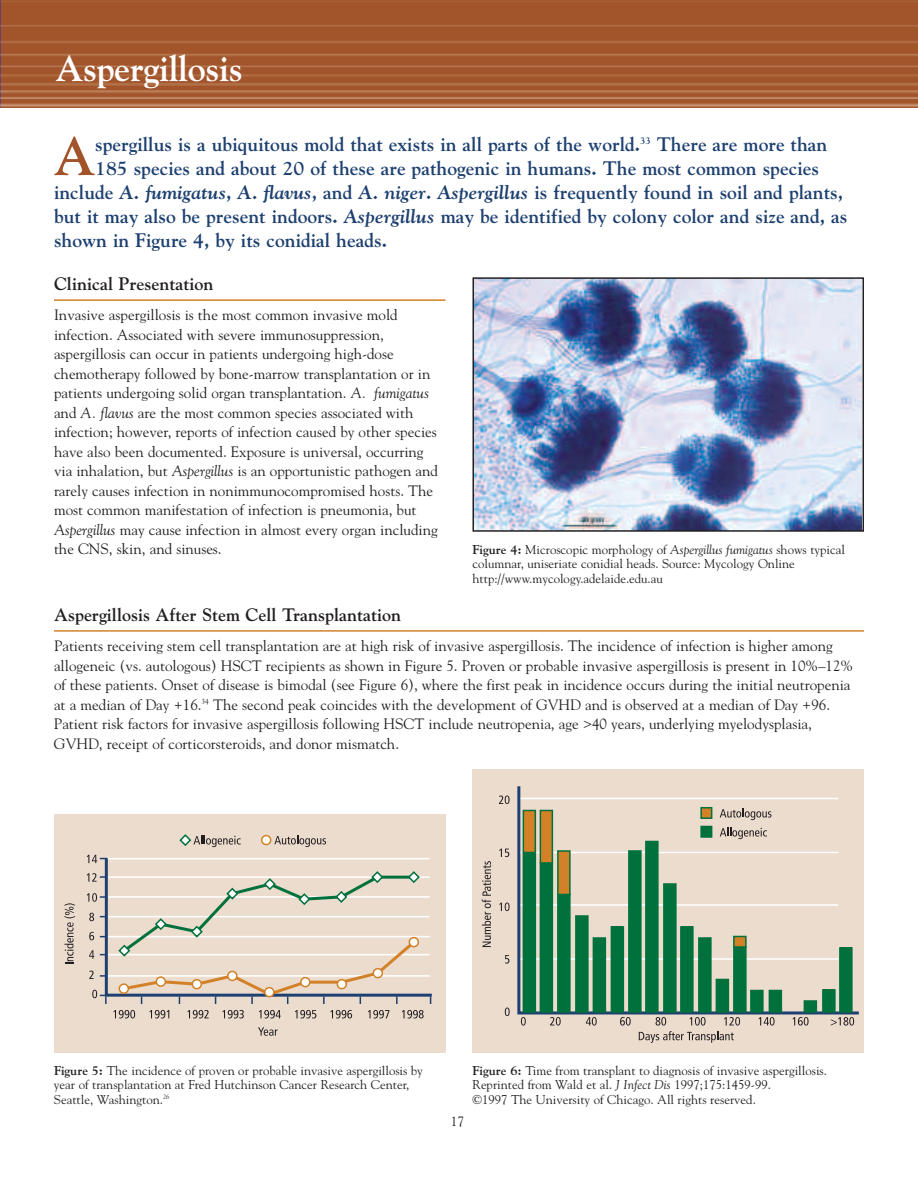
<style>
.page{position:relative;width:918px;height:1188px;background:#fff}
.page>*{position:absolute;margin:0;border:0;box-sizing:border-box;transform-origin:0 0}
.t1{font:700 53.7px "Goudy";color:#a2532a}
.t2{font:700 36px "Goudy";letter-spacing:-.01em;color:#fff}
.t3{font:700 19.5px "Goudy";color:#1d4070}
.t4{font:700 18px "Goudy";color:#231f20}
.t5{font:15px/19.5px "Goudy";color:#231f20}
.t6{font:13.5px "Goudy";color:#231f20}
.t7{font:12.75px/14.2px "Goudy";color:#231f20}
.s1{font-style:italic}
.s2{font-weight:700}
</style>
<div class="page">
<hr style="left:54px;top:299px;width:392px;height:2px;background:#d38127">
<img style="left:1px;top:0;width:917px;height:108px">
<img style="left:475px;top:280px;width:386px;height:249px">
<div style="left:472px;top:277px;width:392px;height:255px;border:2px solid #231f20"></div>
<div style="left:472px;top:770px;width:392px;height:283px;background:#ecdcce"></div>
<svg style="left:517px;top:786px;width:342px;height:229px"></svg>
<svg style="left:505px;top:1008px;width:5px;height:8px"></svg>
<svg style="left:550px;top:1017px;width:11px;height:9px"></svg>
<svg style="left:521px;top:1017px;width:5px;height:9px"></svg>
<svg style="left:586px;top:1017px;width:11px;height:9px"></svg>
<svg style="left:620px;top:1017px;width:11px;height:9px"></svg>
<svg style="left:759px;top:1017px;width:16px;height:9px"></svg>
<svg style="left:793px;top:1017px;width:16px;height:9px"></svg>
<svg style="left:831px;top:1017px;width:23px;height:9px"></svg>
<svg style="left:505px;top:955px;width:4px;height:9px"></svg>
<svg style="left:499px;top:903px;width:11px;height:8px"></svg>
<svg style="left:499px;top:849px;width:10px;height:8px"></svg>
<svg style="left:499px;top:796px;width:11px;height:8px"></svg>
<svg style="left:482px;top:861px;width:9px;height:86px"></svg>
<svg style="left:720px;top:808px;width:51px;height:12px"></svg>
<svg style="left:720px;top:827px;width:47px;height:12px"></svg>
<svg style="left:639px;top:1017px;width:101px;height:26px"></svg>
<div style="left:523px;top:852px;width:12px;height:160px;background:#00713c"></div>
<div style="left:523px;top:852px;width:13px;height:161px;border:2px solid #00713c"></div>
<div style="left:523px;top:810px;width:12px;height:42px;background:#d38127"></div>
<div style="left:523px;top:810px;width:13px;height:43px;border:2px solid #00713c"></div>
<div style="left:540px;top:863px;width:12px;height:149px;background:#00713c"></div>
<div style="left:540px;top:862px;width:13px;height:151px;border:2px solid #00713c"></div>
<div style="left:540px;top:810px;width:12px;height:53px;background:#d38127"></div>
<div style="left:540px;top:810px;width:13px;height:54px;border:2px solid #00713c"></div>
<div style="left:558px;top:894px;width:12px;height:118px;background:#00713c"></div>
<div style="left:557px;top:894px;width:14px;height:119px;border:2px solid #00713c"></div>
<div style="left:576px;top:916px;width:12px;height:96px;background:#00713c"></div>
<div style="left:575px;top:915px;width:14px;height:98px;border:2px solid #00713c"></div>
<div style="left:593px;top:938px;width:12px;height:74px;background:#00713c"></div>
<div style="left:593px;top:937px;width:13px;height:76px;border:2px solid #00713c"></div>
<div style="left:681px;top:927px;width:12px;height:85px;background:#00713c"></div>
<div style="left:680px;top:926px;width:14px;height:87px;border:2px solid #00713c"></div>
<div style="left:699px;top:938px;width:12px;height:74px;background:#00713c"></div>
<div style="left:698px;top:937px;width:14px;height:76px;border:2px solid #00713c"></div>
<div style="left:716px;top:979px;width:12px;height:33px;background:#00713c"></div>
<div style="left:716px;top:979px;width:13px;height:34px;border:2px solid #00713c"></div>
<div style="left:751px;top:990px;width:12px;height:22px;background:#00713c"></div>
<div style="left:750px;top:990px;width:14px;height:23px;border:2px solid #00713c"></div>
<div style="left:769px;top:990px;width:12px;height:22px;background:#00713c"></div>
<div style="left:769px;top:990px;width:13px;height:23px;border:2px solid #00713c"></div>
<div style="left:804px;top:1001px;width:12px;height:11px;background:#00713c"></div>
<div style="left:804px;top:1000px;width:13px;height:13px;border:2px solid #00713c"></div>
<div style="left:823px;top:990px;width:12px;height:22px;background:#00713c"></div>
<div style="left:822px;top:989px;width:14px;height:24px;border:2px solid #00713c"></div>
<div style="left:840px;top:948px;width:12px;height:64px;background:#00713c"></div>
<div style="left:839px;top:947px;width:14px;height:66px;border:2px solid #00713c"></div>
<div style="left:611px;top:927px;width:12px;height:85px;background:#00713c"></div>
<div style="left:611px;top:926px;width:13px;height:87px;border:2px solid #00713c"></div>
<div style="left:664px;top:884px;width:12px;height:128px;background:#00713c"></div>
<div style="left:663px;top:883px;width:14px;height:130px;border:2px solid #00713c"></div>
<div style="left:629px;top:851px;width:12px;height:161px;background:#00713c"></div>
<div style="left:628px;top:850px;width:14px;height:163px;border:2px solid #00713c"></div>
<div style="left:646px;top:841px;width:12px;height:171px;background:#00713c"></div>
<div style="left:645px;top:841px;width:14px;height:172px;border:2px solid #00713c"></div>
<div style="left:558px;top:851px;width:12px;height:43px;background:#d38127"></div>
<div style="left:557px;top:850px;width:14px;height:45px;border:2px solid #00713c"></div>
<div style="left:734px;top:947px;width:12px;height:65px;background:#00713c"></div>
<div style="left:733px;top:946px;width:14px;height:67px;border:2px solid #00713c"></div>
<div style="left:734px;top:936px;width:12px;height:11px;background:#d38127"></div>
<div style="left:733px;top:936px;width:14px;height:12px;border:2px solid #00713c"></div>
<div style="left:701px;top:826px;width:11px;height:11px;background:#00713c"></div>
<div style="left:700px;top:826px;width:12px;height:12px;border:2px solid #00713c"></div>
<div style="left:701px;top:808px;width:11px;height:10px;background:#d38127"></div>
<div style="left:700px;top:807px;width:12px;height:12px;border:2px solid #00713c"></div>
<div style="left:54px;top:815px;width:392px;height:238px;background:#ecdcce"></div>
<svg style="left:103px;top:857px;width:329px;height:141px"></svg>
<svg style="left:100px;top:975px;width:7px;height:2px"></svg>
<svg style="left:92px;top:990px;width:15px;height:14px"></svg>
<svg style="left:113px;top:1010px;width:22px;height:8px"></svg>
<svg style="left:149px;top:1010px;width:20px;height:8px"></svg>
<svg style="left:187px;top:1010px;width:22px;height:8px"></svg>
<svg style="left:222px;top:1010px;width:22px;height:8px"></svg>
<svg style="left:259px;top:1010px;width:22px;height:8px"></svg>
<svg style="left:295px;top:1010px;width:21px;height:8px"></svg>
<svg style="left:330px;top:1010px;width:22px;height:8px"></svg>
<svg style="left:368px;top:1010px;width:21px;height:8px"></svg>
<svg style="left:402px;top:1010px;width:22px;height:8px"></svg>
<svg style="left:258px;top:1027px;width:20px;height:9px"></svg>
<svg style="left:64px;top:903px;width:11px;height:61px"></svg>
<svg style="left:89px;top:971px;width:5px;height:8px"></svg>
<svg style="left:89px;top:950px;width:5px;height:9px"></svg>
<svg style="left:89px;top:932px;width:5px;height:8px"></svg>
<svg style="left:89px;top:913px;width:5px;height:8px"></svg>
<svg style="left:87px;top:893px;width:20px;height:9px"></svg>
<svg style="left:87px;top:873px;width:20px;height:9px"></svg>
<svg style="left:87px;top:855px;width:20px;height:8px"></svg>
<div style="left:262px;top:836px;width:9px;height:9px;background:#fff;border-radius:50%"></div>
<div style="left:261px;top:835px;width:10px;height:10px;border:2px solid #d38127;border-radius:50%"></div>
<svg style="left:117px;top:870px;width:304px;height:134px"></svg>
<svg style="left:274px;top:835px;width:52px;height:12px"></svg>
<svg style="left:179px;top:834px;width:62px;height:13px"></svg>
<hr style="left:54px;top:630px;width:810px;height:2px;background:#d38127">
<h2 class="t2" style="left:56px;top:47px;width:189px">Aspergillosis</h2>
<h1 class="t1" style="left:54px;top:125px;width:43px">A</h1>
<h3 class="t3" style="left:95px;top:133px;width:734px">spergillus is a ubiquitous mold that exists in all parts of the world.<sup>33</sup> There are more than</h3>
<h3 class="t3" style="left:95px;top:157px;width:725px">185 species and about 20 of these are pathogenic in humans. The most common species</h3>
<h3 class="t3" style="left:54px;top:181px;width:791px">include <span class="s1">A. fumigatus</span>, <span class="s1">A. flavus</span>, and <span class="s1">A. niger</span>. <span class="s1">Aspergillus</span> is frequently found in soil and plants,</h3>
<h3 class="t3" style="left:54px;top:205px;width:795px">but it may also be present indoors. <span class="s1">Aspergillus</span> may be identified by colony color and size and, as</h3>
<h3 class="t3" style="left:54px;top:229px;width:335px">shown in Figure 4, by its conidial heads.</h3>
<p class="t4" style="left:54px;top:273px;width:161px">Clinical Presentation</p>
<p class="t5" style="left:54px;top:306px;width:386px">Invasive aspergillosis is the most common invasive mold infection. Associated with severe immunosuppression, aspergillosis can occur in patients undergoing high-dose chemotherapy followed by bone-marrow transplantation or in patients undergoing solid organ transplantation. <span class="s1">A. fumigatus </span>and <span class="s1">A. flavus</span> are the most common species associated with infection; however, reports of infection caused by other species have also been documented. Exposure is universal, occurring via inhalation, but <span class="s1">Aspergillus</span> is an opportunistic pathogen and rarely causes infection in nonimmunocompromised hosts. The most common manifestation of infection is pneumonia, but <span class="s1">Aspergillus</span> may cause infection in almost every organ including the CNS, skin, and sinuses.</p>
<p class="t7" style="left:472px;top:543px;width:374px"><span class="s2">Figure 4:</span> Microscopic morphology of <span class="s1">Aspergillus fumigatus</span> shows typical columnar, uniseriate conidial heads. Source: Mycology Online http://www.mycology.adelaide.edu.au</p>
<p class="t4" style="left:54px;top:604px;width:349px">Aspergillosis After Stem Cell Transplantation</p>
<p class="t5" style="left:54px;top:636px;width:801px">Patients receiving stem cell transplantation are at high risk of invasive aspergillosis. The incidence of infection is higher among allogeneic (vs. autologous) HSCT recipients as shown in Figure 5. Proven or probable invasive aspergillosis is present in 10%–12% of these patients. Onset of disease is bimodal (see Figure 6), where the first peak in incidence occurs during the initial neutropenia at a median of Day +16.<sup>34</sup> The second peak coincides with the development of GVHD and is observed at a median of Day +96.<br>Patient risk factors for invasive aspergillosis following HSCT include neutropenia, age &gt;40 years, underlying myelodysplasia, GVHD, receipt of corticorsteroids, and donor mismatch.</p>
<p class="t7" style="left:54px;top:1064px;width:370px"><span class="s2">Figure 5:</span> The incidence of proven or probable invasive aspergillosis by year of transplantation at Fred Hutchinson Cancer Research Center,<br>Seattle, Washington.<sup>26</sup></p>
<p class="t6" style="left:451px;top:1114px;width:15px">17</p>
<p class="t7" style="left:472px;top:1064px;width:356px"><span class="s2">Figure 6:</span> Time from transplant to diagnosis of invasive aspergillosis.<br>Reprinted from Wald et al. <span class="s1">J Infect Dis</span> 1997;175:1459-99.<br>©1997 The University of Chicago. All rights reserved.</p>
</div>
